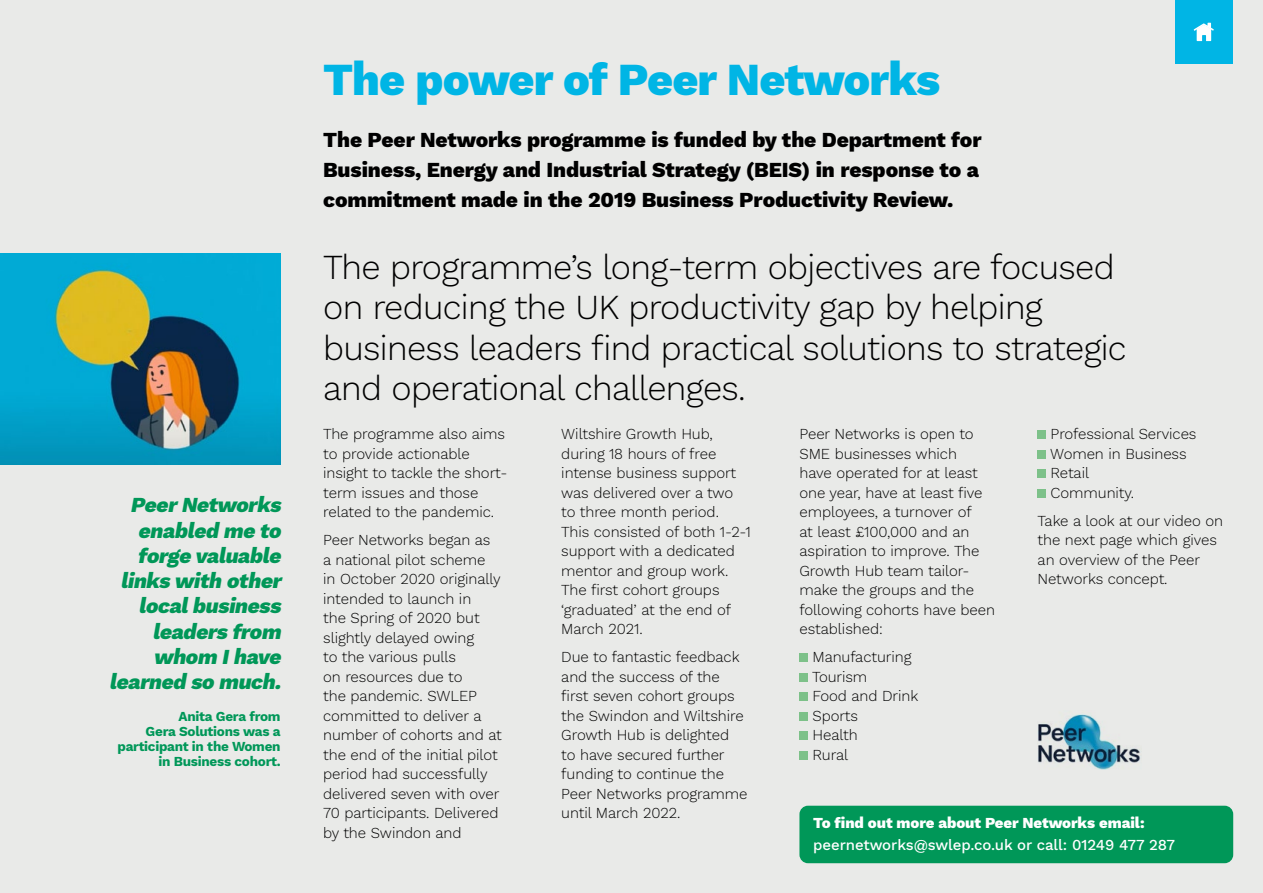
<style>
.page{position:relative;width:1263px;height:893px;background:#e9eae8}
.page>*{position:absolute;margin:0;border:0;box-sizing:border-box;transform-origin:0 0}
.t1{font:800 45px "Work Sans";letter-spacing:-.02em;color:#00b5e5}
.t2{font:300 34.5px/40.5px "Work Sans";letter-spacing:-.02em;color:#000}
.t3{font:800 21px/30px "Work Sans";letter-spacing:-.005em;color:#000}
.t4{font:italic 800 21px/25.2px "Work Sans";color:#009758;text-align:right}
.t5{font:300 15px/19.5px "Work Sans";letter-spacing:-.005em;color:#000}
.t6{font:500 15px "Work Sans";letter-spacing:-.005em;color:#fff}
.t7{font:800 15px "Work Sans";letter-spacing:-.005em;color:#fff}
.t8{font:700 13.5px/15px "Work Sans";letter-spacing:-.02em;color:#009758;text-align:right}
</style>
<div class="page">
<div style="left:799px;top:654px;width:9px;height:8px;background:#7dc189"></div>
<div style="left:799px;top:673px;width:9px;height:9px;background:#7dc189"></div>
<div style="left:799px;top:693px;width:9px;height:8px;background:#7dc189"></div>
<div style="left:799px;top:712px;width:9px;height:9px;background:#7dc189"></div>
<div style="left:799px;top:732px;width:9px;height:8px;background:#7dc189"></div>
<div style="left:799px;top:751px;width:9px;height:9px;background:#7dc189"></div>
<div style="left:1037px;top:431px;width:9px;height:8px;background:#7dc189"></div>
<div style="left:1037px;top:450px;width:9px;height:9px;background:#7dc189"></div>
<div style="left:1037px;top:470px;width:9px;height:8px;background:#7dc189"></div>
<div style="left:1037px;top:489px;width:9px;height:9px;background:#7dc189"></div>
<div style="left:799px;top:806px;width:434px;height:57px;background:#009758;border-radius:9px"></div>
<img style="left:0;top:253px;width:281px;height:212px">
<img style="left:1038px;top:714px;width:102px;height:56px">
<div style="left:1176px;top:0;width:57px;height:64px;background:#00b5e5"></div>
<svg style="left:1194px;top:23px;width:20px;height:18px"></svg>
<h3 class="t4" style="left:109px;top:492px;width:179px">PeerNetworks enabled me to forge valuable links with other localbusiness leaders from whom Ihave learned so much.</h3>
<p class="t8" style="left:118px;top:708px;width:165px">Anita Gera from<br>Gera Solutions was a participant in the Women in Business cohort.</p>
<h1 class="t1" style="left:323px;top:45px;width:619px">The power of Peer Networks</h1>
<h3 class="t3" style="left:323px;top:124px;width:660px">The Peer Networks programme is funded by the Department for<br>Business, Energy and Industrial Strategy (BEIS) in response to a commitment made in the 2019 Business Productivity Review.</h3>
<h2 class="t2" style="left:323px;top:245px;width:805px">The programme’s long-term objectives are focused on reducing the UK productivity gap by helping business leaders find practical solutions to strategic and operational challenges.</h2>
<p class="t5" style="left:323px;top:424px;width:186px">The programme also aims to provide actionable insight to tackle the short&shy;term issues and those related to the pandemic.</p>
<p class="t5" style="left:323px;top:530px;width:180px">Peer Networks began as a national pilot scheme<br>in October 2020 originally intended to launch in<br>the Spring of 2020 but slightly delayed owing<br>to the various pulls<br>on resources due to<br>the pandemic. SWLEP committed to deliver a number of cohorts and at the end of the initial pilot period had successfully delivered seven with over<br>70 participants. Delivered by the Swindon and</p>
<p class="t5" style="left:561px;top:424px;width:191px">Wiltshire Growth Hub, during 18 hours of free intense business support was delivered over a two to three month period.<br>This consisted of both 1-2-1 support with a dedicated mentor and group work.<br>The first cohort groups ‘graduated’ at the end of<br>March 2021.</p>
<p class="t5" style="left:561px;top:647px;width:188px">Due to fantastic feedback and the success of the first seven cohort groups the Swindon and Wiltshire<br>Growth Hub is delighted<br>to have secured further funding to continue the<br>Peer Networks programme until March 2022.</p>
<p class="t5" style="left:799px;top:424px;width:197px">Peer Networks is open to<br>SME businesses which<br>have operated for at least one year, have at least five employees, a turnover of<br>at least £100,000 and an aspiration to improve. The<br>Growth Hub team tailor&shy;make the groups and the following cohorts have been established:</p>
<p class="t5" style="left:812px;top:647px;width:108px">Manufacturing<br>Tourism<br>Food and Drink<br>Sports<br>Health<br>Rural</p>
<p class="t5" style="left:1050px;top:424px;width:148px">Professional Services<br>Women in Business<br>Retail<br>Community.</p>
<p class="t5" style="left:1037px;top:510px;width:187px">Take a look at our video on the next page which gives an overview of the Peer<br>Networks concept.</p>
<p class="t7" style="left:813px;top:811px;width:333px">To find out more about Peer Networks email:</p>
<p class="t6" style="left:813px;top:834px;width:363px">peernetworks@swlep.co.uk or call: 01249 477 287</p>
</div>
